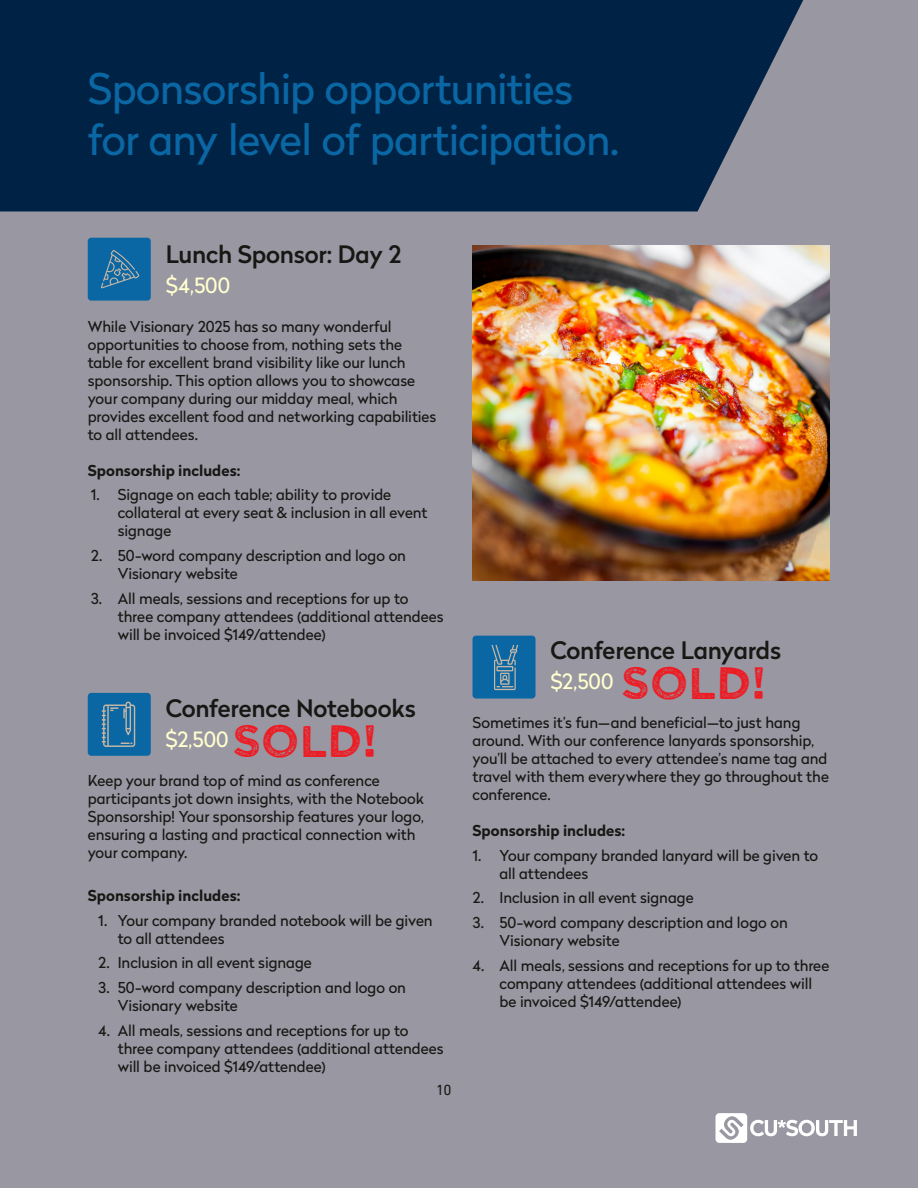
<style>
.page{position:relative;width:918px;height:1188px;background:#9997a2}
.page>*{position:absolute;margin:0;border:0;box-sizing:border-box;transform-origin:0 0}
.t1{font:45px "Wicked Grit";color:#ed1c24}
.t2{font:42px "Radikal";letter-spacing:-.015em;color:#0a67a3}
.t3{font:500 24px "Radikal";letter-spacing:-.01em;color:#171714}
.t4{font:21px "Radikal";color:#ffffcf}
.t5{font:15px/18px "Radikal";letter-spacing:-.005em;color:#171714}
.t6{font:700 15px "Radikal";color:#171714}
.t7{font:15px "DIN Next LT Pro";color:#171714}
</style>
<div class="page">
<svg style="left:0;top:0;width:803px;height:212px;background:#0a294a"></svg>
<svg style="left:715px;top:1113px;width:142px;height:30px"></svg>
<div style="left:88px;top:238px;width:63px;height:63px;background:#0a67a3;border-radius:4px"></div>
<div style="left:88px;top:693px;width:63px;height:63px;background:#0a67a3;border-radius:4px"></div>
<div style="left:472px;top:636px;width:64px;height:63px;background:#0a67a3;border-radius:4px"></div>
<svg style="left:101px;top:250px;width:38px;height:38px"></svg>
<svg style="left:492px;top:645px;width:26px;height:45px"></svg>
<svg style="left:102px;top:702px;width:33px;height:45px"></svg>
<img style="left:472px;top:245px;width:357px;height:336px">
<p class="t2" style="left:88px;top:59px;width:487px">Sponsorship opportunities</p>
<p class="t2" style="left:88px;top:109px;width:533px">for any level of participation.</p>
<p class="t3" style="left:166px;top:236px;width:237px">Lunch Sponsor: Day 2</p>
<p class="t4" style="left:166px;top:270px;width:66px">$4,500</p>
<p class="t5" style="left:88px;top:317px;width:350px">While Visionary 2025 has so many wonderful opportunities to choose from, nothing sets the table for excellent brand visibility like our lunch sponsorship. This option allows you to showcase your company during our midday meal, which provides excellent food and networking capabilities to all attendees.</p>
<p class="t6" style="left:88px;top:459px;width:154px">Sponsorship includes:</p>
<p class="t5" style="left:118px;top:485px;width:311px;text-indent:-27px">1. Signage on each table; ability to provide collateral at every seat &amp; inclusion in all event signage</p>
<p class="t5" style="left:118px;top:546px;width:290px;text-indent:-27px">2. 50-word company description and logo on<br>Visionary website</p>
<p class="t5" style="left:118px;top:589px;width:327px;text-indent:-27px">3. All meals, sessions and receptions for up to three company attendees (additional attendees will be invoiced $149/attendee)</p>
<p class="t3" style="left:166px;top:691px;width:252px">Conference Notebooks</p>
<p class="t4" style="left:166px;top:724px;width:65px">$2,500</p>
<p class="t5" style="left:88px;top:771px;width:338px">Keep your brand top of mind as conference participants jot down insights, with the Notebook Sponsorship! Your sponsorship features your logo, ensuring a lasting and practical connection with your company.</p>
<p class="t6" style="left:88px;top:884px;width:154px">Sponsorship includes:</p>
<p class="t5" style="left:118px;top:911px;width:316px;text-indent:-20px">1. Your company branded notebook will be given to all attendees</p>
<p class="t5" style="left:98px;top:953px;width:215px">2. Inclusion in all event signage</p>
<p class="t5" style="left:118px;top:978px;width:290px;text-indent:-20px">3. 50-word company description and logo on<br>Visionary website</p>
<p class="t5" style="left:118px;top:1021px;width:327px;text-indent:-20px">4. All meals, sessions and receptions for up to three company attendees (additional attendees will be invoiced $149/attendee)</p>
<p class="t7" style="left:436px;top:1081px;width:17px">10</p>
<p class="t1" style="left:232px;top:712px;width:146px">SOLD!</p>
<p class="t3" style="left:550px;top:633px;width:232px">Conference Lanyards</p>
<p class="t4" style="left:550px;top:666px;width:65px">$2,500</p>
<p class="t5" style="left:472px;top:713px;width:358px">Sometimes it’s fun—and beneficial—to just hang around. With our conference lanyards sponsorship, you’ll be attached to every attendee’s name tag and travel with them everywhere they go throughout the conference.</p>
<p class="t6" style="left:472px;top:819px;width:154px">Sponsorship includes:</p>
<p class="t5" style="left:500px;top:846px;width:320px;text-indent:-27px">1. Your company branded lanyard will be given to all attendees</p>
<p class="t5" style="left:472px;top:889px;width:223px">2. Inclusion in all event signage</p>
<p class="t5" style="left:500px;top:913px;width:290px;text-indent:-27px">3. 50-word company description and logo on<br>Visionary website</p>
<p class="t5" style="left:500px;top:956px;width:331px;text-indent:-27px">4. All meals, sessions and receptions for up to three company attendees (additional attendees will be invoiced $149/attendee)</p>
<p class="t1" style="left:621px;top:654px;width:146px">SOLD!</p>
</div>
